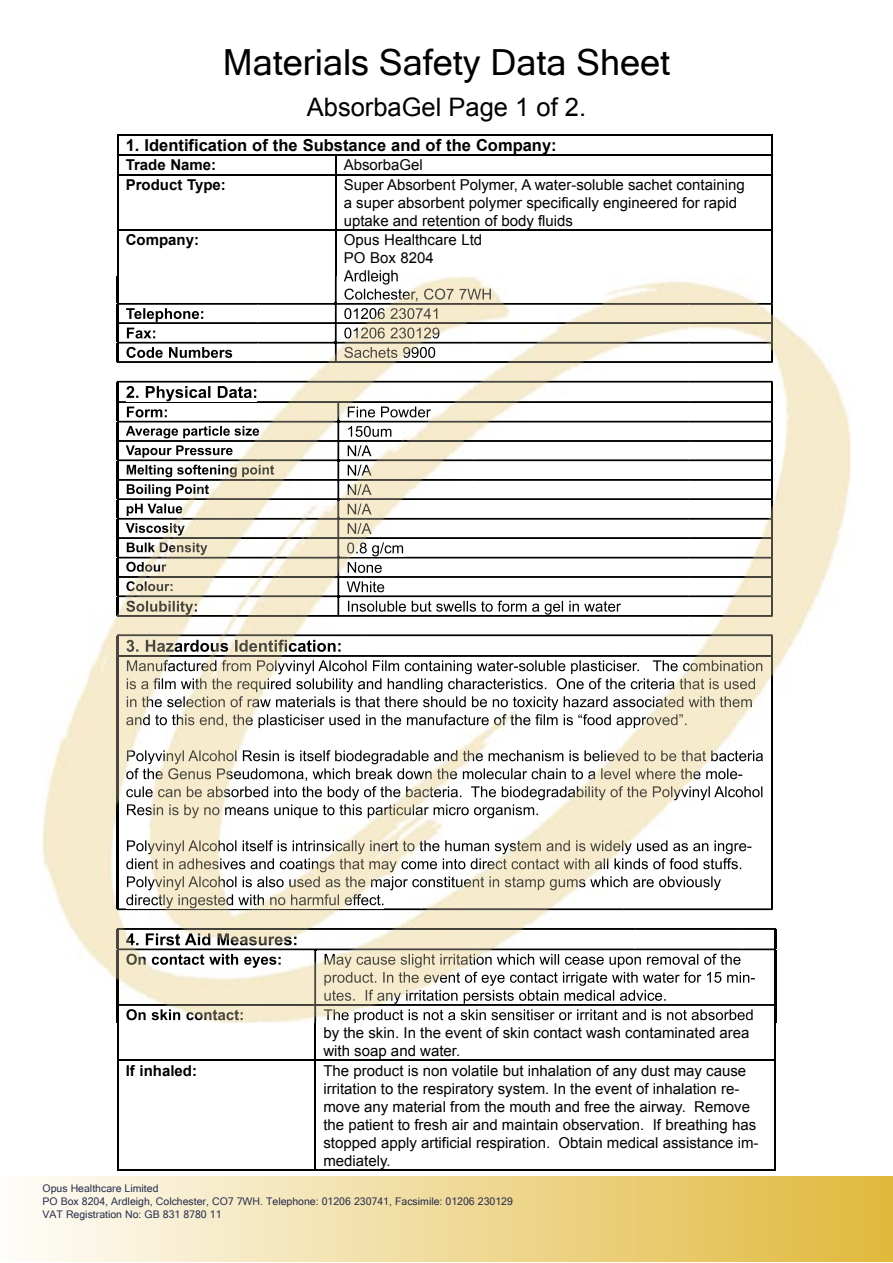
<style>
.page{position:relative;width:893px;height:1263px;background:#fff}
.page>*{position:absolute;margin:0;border:0;box-sizing:border-box;transform-origin:0 0}
.t1{font:36px "Microsoft Sans Serif";color:#000}
.t2{font:25.5px "Arial";color:#000}
.t3{font:700 16.5px "Arial";color:#000}
.t4{font:15px/18px "Arial";color:#000}
.t5{font:700 15px "Arial";color:#000}
.t6{font:10.5px/12.6px "Microsoft Sans Serif";color:#292e4c}
</style>
<div class="page">
<hr style="left:117px;top:134px;width:219px;height:1px;background:#000">
<hr style="left:336px;top:134px;width:436px;height:1px;background:#000">
<hr style="left:117px;top:154px;width:219px;height:2px;background:#000">
<svg style="left:117px;top:135px;width:1px;height:39px"></svg>
<hr style="left:336px;top:154px;width:436px;height:2px;background:#000">
<svg style="left:335px;top:156px;width:1px;height:18px"></svg>
<svg style="left:771px;top:135px;width:1px;height:39px"></svg>
<hr style="left:117px;top:174px;width:219px;height:1px;background:#000">
<hr style="left:117px;top:175px;width:1px;height:54px;background:#000">
<hr style="left:336px;top:174px;width:436px;height:1px;background:#000">
<hr style="left:335px;top:175px;width:1px;height:54px;background:#000">
<hr style="left:771px;top:175px;width:1px;height:54px;background:#000">
<hr style="left:117px;top:229px;width:219px;height:2px;background:#000">
<hr style="left:117px;top:231px;width:1px;height:72px;background:#000">
<hr style="left:336px;top:229px;width:436px;height:2px;background:#000">
<hr style="left:335px;top:231px;width:1px;height:72px;background:#000">
<hr style="left:771px;top:231px;width:1px;height:72px;background:#000">
<hr style="left:117px;top:1006px;width:1px;height:53px;background:#000">
<hr style="left:315px;top:1006px;width:1px;height:53px;background:#000">
<hr style="left:774px;top:1006px;width:2px;height:53px;background:#000">
<hr style="left:117px;top:1059px;width:198px;height:2px;background:#000">
<hr style="left:117px;top:1061px;width:1px;height:108px;background:#000">
<hr style="left:315px;top:1059px;width:461px;height:2px;background:#000">
<hr style="left:315px;top:1061px;width:1px;height:108px;background:#000">
<hr style="left:774px;top:1061px;width:2px;height:108px;background:#000">
<hr style="left:117px;top:1169px;width:198px;height:1px;background:#000">
<hr style="left:315px;top:1169px;width:461px;height:1px;background:#000">
<div style="left:0;top:1177px;width:892px;height:85px;background:linear-gradient(to right,#fefdfa,#e1b93d)"></div>
<img style="left:100px;top:276px;width:750px;height:373px">
<img style="left:43px;top:649px;width:75px;height:374px">
<img style="left:774px;top:649px;width:15px;height:374px">
<img style="left:118px;top:303px;width:653px;height:1px">
<img style="left:118px;top:322px;width:653px;height:2px">
<img style="left:118px;top:342px;width:653px;height:1px">
<img style="left:117px;top:361px;width:655px;height:2px">
<svg style="left:117px;top:276px;width:1px;height:86px"></svg>
<svg style="left:335px;top:276px;width:2px;height:86px"></svg>
<svg style="left:771px;top:276px;width:1px;height:86px"></svg>
<img style="left:344px;top:276px;width:54px;height:9px">
<img style="left:344px;top:289px;width:147px;height:13px">
<img style="left:126px;top:308px;width:77px;height:14px">
<img style="left:344px;top:308px;width:41px;height:11px">
<img style="left:390px;top:308px;width:47px;height:11px">
<img style="left:127px;top:328px;width:28px;height:10px">
<img style="left:344px;top:328px;width:41px;height:10px">
<img style="left:390px;top:328px;width:49px;height:10px">
<img style="left:126px;top:347px;width:106px;height:11px">
<img style="left:344px;top:347px;width:91px;height:11px">
<img style="left:117px;top:381px;width:655px;height:1px">
<img style="left:118px;top:401px;width:653px;height:2px">
<img style="left:118px;top:421px;width:653px;height:1px">
<img style="left:118px;top:440px;width:653px;height:2px">
<img style="left:118px;top:460px;width:653px;height:1px">
<img style="left:118px;top:479px;width:653px;height:2px">
<img style="left:118px;top:498px;width:653px;height:2px">
<img style="left:118px;top:518px;width:653px;height:1px">
<img style="left:118px;top:537px;width:653px;height:2px">
<img style="left:118px;top:557px;width:653px;height:1px">
<img style="left:118px;top:576px;width:653px;height:2px">
<img style="left:118px;top:596px;width:653px;height:1px">
<img style="left:118px;top:636px;width:656px;height:368px">
<img style="left:118px;top:615px;width:653px;height:1px">
<svg style="left:117px;top:382px;width:1px;height:234px"></svg>
<svg style="left:338px;top:403px;width:1px;height:213px"></svg>
<svg style="left:771px;top:382px;width:1px;height:234px"></svg>
<img style="left:126px;top:386px;width:130px;height:15px">
<img style="left:127px;top:407px;width:40px;height:10px">
<img style="left:348px;top:407px;width:83px;height:10px">
<img style="left:126px;top:426px;width:133px;height:12px">
<img style="left:348px;top:426px;width:43px;height:11px">
<img style="left:126px;top:445px;width:107px;height:13px">
<img style="left:348px;top:445px;width:24px;height:11px">
<img style="left:127px;top:465px;width:147px;height:12px">
<img style="left:348px;top:465px;width:24px;height:11px">
<img style="left:127px;top:484px;width:82px;height:13px">
<img style="left:348px;top:484px;width:24px;height:11px">
<img style="left:127px;top:504px;width:55px;height:12px">
<img style="left:348px;top:503px;width:24px;height:12px">
<img style="left:126px;top:523px;width:59px;height:13px">
<img style="left:348px;top:523px;width:24px;height:11px">
<img style="left:127px;top:542px;width:80px;height:13px">
<img style="left:347px;top:542px;width:56px;height:14px">
<img style="left:126px;top:562px;width:40px;height:10px">
<img style="left:348px;top:562px;width:34px;height:11px">
<img style="left:126px;top:581px;width:46px;height:10px">
<img style="left:347px;top:581px;width:37px;height:11px">
<img style="left:126px;top:601px;width:71px;height:14px">
<img style="left:348px;top:601px;width:273px;height:14px">
<img style="left:117px;top:635px;width:655px;height:1px">
<img style="left:118px;top:655px;width:653px;height:2px">
<img style="left:117px;top:658px;width:1px;height:251px">
<svg style="left:117px;top:636px;width:1px;height:22px"></svg>
<img style="left:771px;top:658px;width:1px;height:251px">
<svg style="left:771px;top:636px;width:1px;height:22px"></svg>
<img style="left:118px;top:909px;width:653px;height:1px">
<img style="left:126px;top:640px;width:215px;height:12px">
<img style="left:127px;top:660px;width:636px;height:14px">
<img style="left:127px;top:678px;width:629px;height:14px">
<img style="left:127px;top:696px;width:626px;height:14px">
<img style="left:126px;top:714px;width:560px;height:14px">
<img style="left:127px;top:750px;width:637px;height:14px">
<img style="left:126px;top:768px;width:616px;height:13px">
<img style="left:126px;top:786px;width:637px;height:14px">
<img style="left:127px;top:804px;width:411px;height:14px">
<img style="left:127px;top:840px;width:624px;height:14px">
<img style="left:126px;top:858px;width:621px;height:14px">
<img style="left:127px;top:876px;width:594px;height:14px">
<img style="left:126px;top:894px;width:257px;height:14px">
<img style="left:117px;top:928px;width:659px;height:2px">
<img style="left:118px;top:949px;width:656px;height:1px">
<img style="left:117px;top:951px;width:1px;height:53px">
<svg style="left:117px;top:930px;width:1px;height:21px"></svg>
<img style="left:118px;top:1006px;width:254px;height:17px">
<img style="left:315px;top:951px;width:1px;height:53px">
<img style="left:774px;top:951px;width:2px;height:53px">
<svg style="left:774px;top:930px;width:2px;height:21px"></svg>
<img style="left:118px;top:1004px;width:656px;height:2px">
<svg style="left:117px;top:1004px;width:1px;height:19px"></svg>
<svg style="left:315px;top:1004px;width:1px;height:19px"></svg>
<svg style="left:774px;top:1004px;width:2px;height:19px"></svg>
<img style="left:126px;top:933px;width:170px;height:12px">
<img style="left:126px;top:954px;width:155px;height:14px">
<img style="left:325px;top:954px;width:416px;height:14px">
<img style="left:324px;top:972px;width:431px;height:14px">
<img style="left:324px;top:990px;width:342px;height:14px">
<img style="left:126px;top:1009px;width:117px;height:11px">
<img style="left:324px;top:1009px;width:429px;height:14px">
<h1 class="t1" style="left:223px;top:42px;width:449px">Materials Safety Data Sheet</h1>
<h2 class="t2" style="left:307px;top:91px;width:281px">AbsorbaGel Page 1 of 2.</h2>
<p class="t3" style="left:126px;top:134px;width:432px">1. Identification of the Substance and of the Company:</p>
<p class="t5" style="left:126px;top:155px;width:92px">Trade Name:</p>
<p class="t4" style="left:344px;top:156px;width:81px">AbsorbaGel</p>
<p class="t5" style="left:126px;top:175px;width:102px">Product Type:</p>
<p class="t4" style="left:344px;top:176px;width:403px">Super Absorbent Polymer, A water-soluble sachet containing a super absorbent polymer specifically engineered for rapid uptake and retention of body fluids</p>
<p class="t5" style="left:126px;top:230px;width:75px">Company:</p>
<p class="t4" style="left:344px;top:231px;width:140px">Opus Healthcare Ltd<br>PO Box 8204<br>Ardleigh</p>
<p class="t4" style="left:323px;top:1024px;width:428px">by the skin. In the event of skin contact wash contaminated area with soap and water.</p>
<p class="t5" style="left:126px;top:1060px;width:73px">If inhaled:</p>
<p class="t4" style="left:323px;top:1061px;width:437px">The product is non volatile but inhalation of any dust may cause irritation to the respiratory system. In the event of inhalation re&shy;move any material from the mouth and free the airway. Remove the patient to fresh air and maintain observation. If breathing has stopped apply artificial respiration. Obtain medical assistance im&shy;mediately.</p>
<p class="t6" style="left:43px;top:1182px;width:472px">Opus Healthcare Limited<br>PO Box 8204, Ardleigh, Colchester, CO7 7WH. Telephone: 01206 230741, Facsimile: 01206 230129<br>VAT Registration No: GB 831 8780 11</p>
</div>
